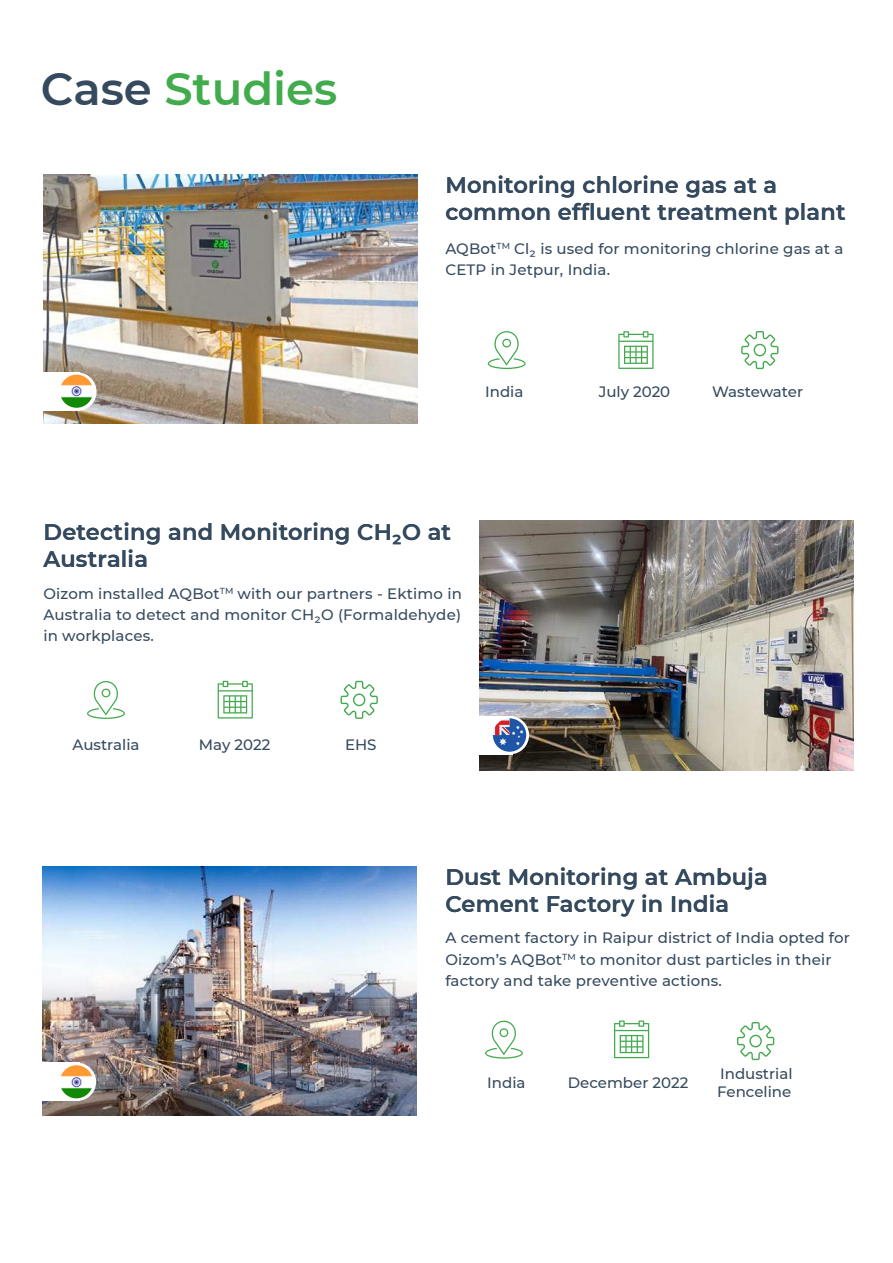
<style>
.page{position:relative;width:893px;height:1263px;background:#fff}
.page>*{position:absolute;margin:0;border:0;box-sizing:border-box;transform-origin:0 0}
.t1{font:600 45px "Montserrat";color:#42ac4d}
.t2{font:600 22.5px/27px "Montserrat";letter-spacing:.01em;color:#354a5e}
.t3{font:500 15px/21px "Montserrat";letter-spacing:.01em;color:#354a5e}
.t4{font:500 15px "Montserrat";letter-spacing:-.01em;color:#354a5e}
.s1{color:#354a5e}
</style>
<div class="page">
<svg style="left:618px;top:331px;width:35px;height:38px"></svg>
<svg style="left:488px;top:331px;width:38px;height:38px"></svg>
<svg style="left:741px;top:331px;width:37px;height:38px"></svg>
<img style="left:44px;top:174px;width:373px;height:250px">
<svg style="left:218px;top:681px;width:35px;height:37px"></svg>
<svg style="left:87px;top:681px;width:38px;height:38px"></svg>
<svg style="left:340px;top:681px;width:38px;height:38px"></svg>
<svg style="left:614px;top:1020px;width:35px;height:38px"></svg>
<svg style="left:485px;top:1021px;width:38px;height:37px"></svg>
<svg style="left:737px;top:1022px;width:37px;height:38px"></svg>
<img style="left:480px;top:520px;width:373px;height:250px">
<div style="left:461px;top:716px;width:52px;height:38px;background:#fff"></div>
<svg style="left:491px;top:716px;width:38px;height:38px"></svg>
<img style="left:43px;top:866px;width:373px;height:250px">
<div style="left:28px;top:1063px;width:52px;height:38px;background:#fff"></div>
<svg style="left:58px;top:1063px;width:38px;height:38px"></svg>
<img style="left:60px;top:1065px;width:33px;height:33px;border-radius:17px">
<div style="left:41px;top:372px;width:39px;height:39px;background:#fff"></div>
<svg style="left:58px;top:372px;width:39px;height:39px"></svg>
<img style="left:60px;top:375px;width:33px;height:33px;border-radius:17px">
<div style="left:493px;top:718px;width:33px;height:34px;background:#1f55a6;border-radius:50%"></div>
<svg style="left:493px;top:718px;width:30px;height:27px"></svg>
<h1 class="t1" style="left:41px;top:70px;width:298px"><span class="s1">Case</span> Studies</h1>
<h2 class="t2" style="left:445px;top:173px;width:402px">Monitoring chlorine gas at a common effluent treatment plant</h2>
<p class="t3" style="left:445px;top:239px;width:399px">AQBot<sup>TM</sup> Cl2 is used for monitoring chlorine gas at a<br>CETP in Jetpur, India.</p>
<p class="t3" style="left:485px;top:382px;width:40px">India</p>
<p class="t3" style="left:599px;top:382px;width:73px">July 2020</p>
<p class="t4" style="left:712px;top:385px;width:92px">Wastewater</p>
<h2 class="t2" style="left:44px;top:520px;width:409px">Detecting and Monitoring CH2O at<br>Australia</h2>
<p class="t3" style="left:43px;top:584px;width:420px;text-align:justify">Oizom installed AQBot<sup>TM</sup> with our partners - Ektimo in Australia to detect and monitor CH2O (Formaldehyde) in workplaces.</p>
<p class="t3" style="left:73px;top:736px;width:69px">Australia</p>
<p class="t3" style="left:199px;top:736px;width:73px">May 2022</p>
<p class="t3" style="left:345px;top:736px;width:33px">EHS</p>
<h2 class="t2" style="left:445px;top:865px;width:324px">Dust Monitoring at Ambuja<br>Cement Factory in India</h2>
<p class="t3" style="left:445px;top:927px;width:406px;line-height:22.5px">A cement factory in Raipur district of India opted for<br>Oizomís AQBot<sup>TM</sup> to monitor dust particles in their</p>
<p class="t3" style="left:445px;top:971px;width:278px">factory and take preventive actions.</p>
<p class="t3" style="left:487px;top:1073px;width:40px">India</p>
<p class="t3" style="left:568px;top:1073px;width:122px">December 2022</p>
<p class="t3" style="left:717px;top:1066px;width:77px;line-height:18px">Industrial<br>Fenceline</p>
</div>
